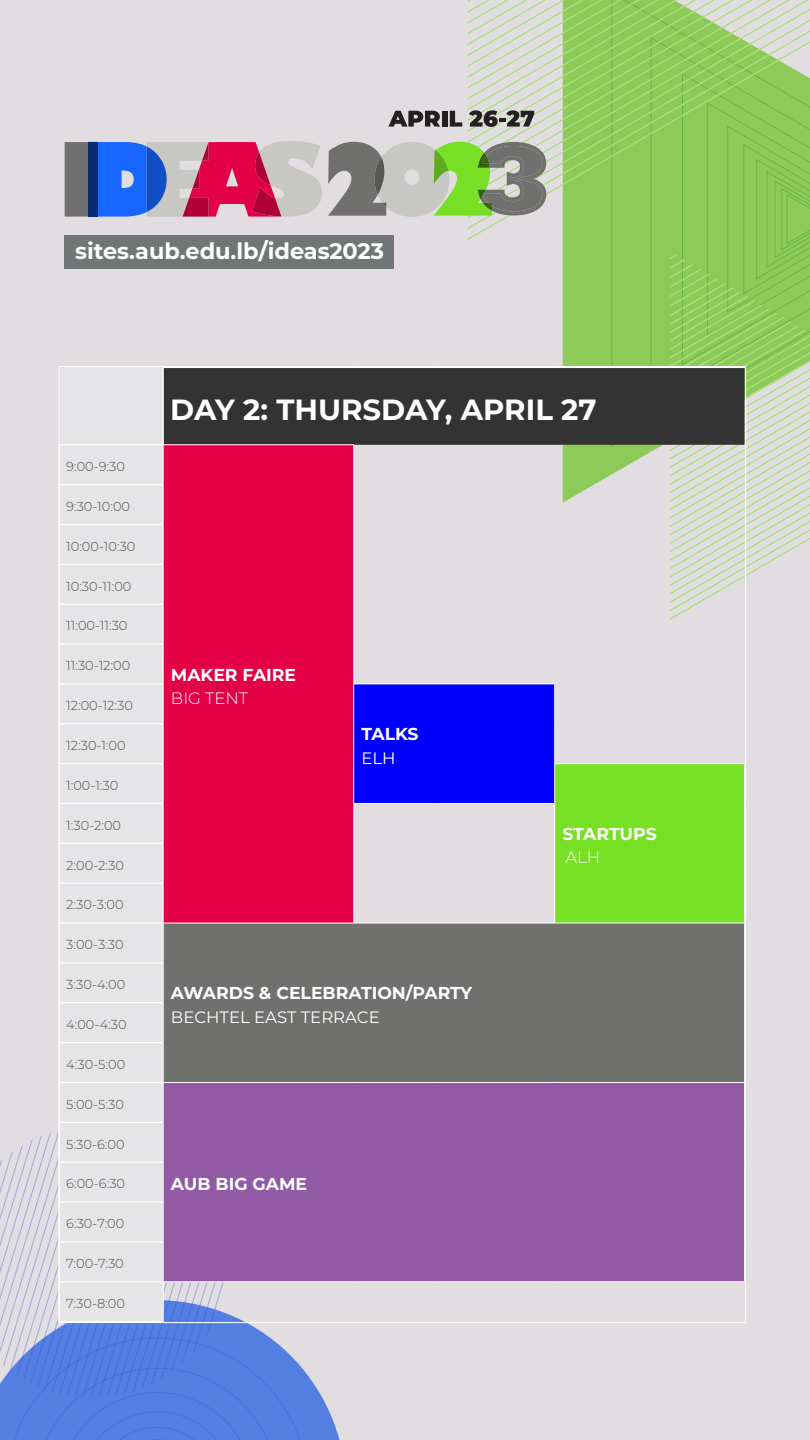
<style>
.page{position:relative;width:810px;height:1440px;background:#e2dde1}
.page>*{position:absolute;margin:0;border:0;box-sizing:border-box;transform-origin:0 0}
.t1{font:700 29.25px "Montserrat";color:#fff}
.t2{font:700 22.5px "Montserrat";color:#fff}
.SUB{font:700 17.25px "Montserrat";color:#fff}
.LOCATION{font:700 17.25px "Montserrat";letter-spacing:-.01em;color:#fff}
.TITLR{font:700 17.25px "Montserrat";color:#fff}
.SUB-2{font:16.5px "Montserrat";color:#fff}
.LOCATION-2{font:300 16.5px "Montserrat";color:#fff}
.t3{font:300 12.98px "Montserrat";color:#4d4d4d}
</style>
<div class="page">
<svg style="left:308px;top:1300px;width:38px;height:140px;background:#c2c8e1"></svg>
<svg style="left:0;top:1126px;width:308px;height:314px;background:#849fe1"></svg>
<div style="left:61px;top:368px;width:102px;height:953px;background:#e5e5e7"></div>
<svg style="left:65px;top:0;width:745px;height:622px;background:#b4bea7"></svg>
<div style="left:61px;top:445px;width:102px;height:836px;background:#e5e5e7"></div>
<div style="left:163px;top:445px;width:191px;height:478px;background:#e30047"></div>
<div style="left:354px;top:684px;width:201px;height:119px;background:#00f"></div>
<div style="left:555px;top:764px;width:190px;height:159px;background:#78e024"></div>
<div style="left:163px;top:923px;width:582px;height:159px;background:#70706e"></div>
<div style="left:163px;top:1082px;width:582px;height:200px;background:#925aa5"></div>
<hr style="left:59px;top:444px;width:104px;height:1px;background:#fff">
<hr style="left:59px;top:484px;width:104px;height:1px;background:#fff">
<hr style="left:59px;top:524px;width:104px;height:1px;background:#fff">
<hr style="left:59px;top:564px;width:104px;height:1px;background:#fff">
<hr style="left:59px;top:604px;width:104px;height:1px;background:#fff">
<hr style="left:59px;top:643px;width:104px;height:2px;background:#fff">
<hr style="left:59px;top:683px;width:104px;height:2px;background:#fff">
<hr style="left:59px;top:723px;width:104px;height:1px;background:#fff">
<hr style="left:59px;top:763px;width:104px;height:1px;background:#fff">
<hr style="left:59px;top:803px;width:104px;height:1px;background:#fff">
<hr style="left:59px;top:843px;width:104px;height:1px;background:#fff">
<hr style="left:59px;top:883px;width:104px;height:1px;background:#fff">
<hr style="left:59px;top:922px;width:104px;height:2px;background:#fff">
<hr style="left:59px;top:962px;width:104px;height:2px;background:#fff">
<hr style="left:59px;top:1002px;width:104px;height:1px;background:#fff">
<hr style="left:59px;top:1042px;width:104px;height:1px;background:#fff">
<hr style="left:59px;top:1082px;width:104px;height:1px;background:#fff">
<hr style="left:59px;top:1122px;width:104px;height:1px;background:#fff">
<hr style="left:59px;top:1162px;width:104px;height:1px;background:#fff">
<hr style="left:59px;top:1201px;width:104px;height:2px;background:#fff">
<hr style="left:59px;top:1241px;width:104px;height:2px;background:#fff">
<hr style="left:163px;top:368px;width:1px;height:76px;background:#fff">
<hr style="left:59px;top:1281px;width:104px;height:1px;background:#fff">
<hr style="left:163px;top:1282px;width:1px;height:39px;background:#fff">
<hr style="left:163px;top:444px;width:191px;height:1px;background:#fff">
<hr style="left:163px;top:445px;width:1px;height:40px;background:#fff">
<hr style="left:353px;top:445px;width:1px;height:40px;background:#fff">
<hr style="left:163px;top:485px;width:1px;height:39px;background:#fff">
<hr style="left:353px;top:485px;width:1px;height:39px;background:#fff">
<hr style="left:163px;top:524px;width:1px;height:40px;background:#fff">
<hr style="left:353px;top:524px;width:1px;height:40px;background:#fff">
<hr style="left:163px;top:564px;width:1px;height:40px;background:#fff">
<hr style="left:353px;top:564px;width:1px;height:40px;background:#fff">
<hr style="left:163px;top:604px;width:1px;height:40px;background:#fff">
<hr style="left:353px;top:604px;width:1px;height:40px;background:#fff">
<hr style="left:163px;top:644px;width:1px;height:40px;background:#fff">
<hr style="left:163px;top:684px;width:1px;height:40px;background:#fff">
<hr style="left:163px;top:724px;width:1px;height:40px;background:#fff">
<hr style="left:163px;top:764px;width:1px;height:39px;background:#fff">
<hr style="left:163px;top:803px;width:1px;height:40px;background:#fff">
<hr style="left:353px;top:804px;width:1px;height:39px;background:#fff">
<hr style="left:163px;top:843px;width:1px;height:40px;background:#fff">
<hr style="left:353px;top:843px;width:1px;height:40px;background:#fff">
<hr style="left:163px;top:883px;width:1px;height:40px;background:#fff">
<hr style="left:353px;top:883px;width:1px;height:40px;background:#fff">
<hr style="left:353px;top:644px;width:1px;height:40px;background:#fff">
<hr style="left:354px;top:684px;width:83px;height:1px;background:#fff">
<hr style="left:353px;top:684px;width:1px;height:40px;background:#fff">
<hr style="left:437px;top:684px;width:118px;height:1px;background:#fff">
<hr style="left:554px;top:684px;width:1px;height:40px;background:#fff">
<hr style="left:353px;top:724px;width:1px;height:40px;background:#fff">
<hr style="left:554px;top:724px;width:1px;height:39px;background:#fff">
<hr style="left:353px;top:764px;width:1px;height:39px;background:#fff">
<hr style="left:353px;top:803px;width:84px;height:1px;background:#fff">
<hr style="left:437px;top:803px;width:117px;height:1px;background:#fff">
<hr style="left:554px;top:763px;width:116px;height:1px;background:#fff">
<hr style="left:554px;top:764px;width:1px;height:39px;background:#fff">
<hr style="left:670px;top:763px;width:75px;height:1px;background:#fff">
<hr style="left:554px;top:803px;width:1px;height:40px;background:#fff">
<hr style="left:554px;top:843px;width:1px;height:40px;background:#fff">
<hr style="left:554px;top:883px;width:1px;height:40px;background:#fff">
<hr style="left:163px;top:923px;width:191px;height:1px;background:#fff">
<hr style="left:163px;top:923px;width:1px;height:40px;background:#fff">
<hr style="left:354px;top:923px;width:83px;height:1px;background:#fff">
<hr style="left:437px;top:923px;width:118px;height:1px;background:#fff">
<hr style="left:555px;top:923px;width:115px;height:1px;background:#fff">
<hr style="left:670px;top:923px;width:75px;height:1px;background:#fff">
<hr style="left:163px;top:963px;width:1px;height:40px;background:#fff">
<hr style="left:163px;top:1003px;width:1px;height:40px;background:#fff">
<hr style="left:163px;top:1043px;width:1px;height:39px;background:#fff">
<hr style="left:163px;top:1082px;width:191px;height:1px;background:#fff">
<hr style="left:163px;top:1083px;width:1px;height:39px;background:#fff">
<hr style="left:354px;top:1082px;width:83px;height:1px;background:#fff">
<hr style="left:437px;top:1082px;width:118px;height:1px;background:#fff">
<hr style="left:555px;top:1082px;width:115px;height:1px;background:#fff">
<hr style="left:670px;top:1082px;width:75px;height:1px;background:#fff">
<hr style="left:163px;top:1122px;width:1px;height:40px;background:#fff">
<hr style="left:163px;top:1162px;width:1px;height:40px;background:#fff">
<hr style="left:163px;top:1202px;width:1px;height:40px;background:#fff">
<hr style="left:163px;top:1242px;width:1px;height:39px;background:#fff">
<hr style="left:163px;top:1281px;width:191px;height:1px;background:#fff">
<hr style="left:354px;top:1281px;width:83px;height:1px;background:#fff">
<hr style="left:437px;top:1281px;width:118px;height:1px;background:#fff">
<hr style="left:555px;top:1281px;width:115px;height:1px;background:#fff">
<hr style="left:670px;top:1281px;width:75px;height:1px;background:#fff">
<div style="left:64px;top:235px;width:330px;height:34px;background:#717576"></div>
<p class="t2" style="left:75px;top:235px;width:311px">sites.aub.edu l b. /ideas2023</p>
<p class="t3" style="left:66px;top:458px;width:60px">9:00-9:30</p>
<p class="t3" style="left:66px;top:497px;width:65px">9:30-10:00</p>
<p class="t3" style="left:66px;top:537px;width:71px">10:00-10:30</p>
<p class="t3" style="left:66px;top:577px;width:67px">10:30-11:00</p>
<p class="t3" style="left:66px;top:617px;width:63px">11:00-11:30</p>
<p class="t3" style="left:66px;top:657px;width:66px">11:30-12:00</p>
<p class="t3" style="left:66px;top:697px;width:68px">12:00-12:30</p>
<p class="t3" style="left:66px;top:737px;width:61px">12:30-1:00</p>
<p class="t3" style="left:66px;top:776px;width:54px">1:00-1:30</p>
<p class="t3" style="left:66px;top:816px;width:56px">1:30-2:00</p>
<p class="t3" style="left:66px;top:856px;width:59px">2:00-2:30</p>
<p class="t3" style="left:66px;top:896px;width:59px">2:30-3:00</p>
<p class="t3" style="left:66px;top:936px;width:59px">3:00-3:30</p>
<p class="t3" style="left:66px;top:976px;width:61px">3:30-4:00</p>
<p class="t3" style="left:66px;top:1016px;width:62px">4:00-4:30</p>
<p class="t3" style="left:66px;top:1055px;width:60px">4:30-5:00</p>
<p class="t3" style="left:66px;top:1095px;width:59px">5:00-5:30</p>
<p class="t3" style="left:66px;top:1135px;width:60px">5:30-6:00</p>
<p class="t3" style="left:66px;top:1175px;width:60px">6:00-6:30</p>
<p class="t3" style="left:66px;top:1215px;width:60px">6:30-7:00</p>
<p class="t3" style="left:66px;top:1255px;width:59px">7:00-7:30</p>
<p class="t3" style="left:66px;top:1295px;width:60px">7:30-8:00</p>
<p class="t1" style="left:170px;top:389px;width:428px">DAY 2: THURSDAY, APRIL 27</p>
<p class="TITLR" style="left:171px;top:662px;width:127px">MAKER FAIRE</p>
<p class="LOCATION-2" style="left:171px;top:687px;width:79px">BIG TENT</p>
<p class="LOCATION" style="left:361px;top:721px;width:59px">TALKS</p>
<p class="SUB-2" style="left:361px;top:747px;width:36px">ELH</p>
<p class="SUB" style="left:171px;top:980px;width:303px">AWARDS &amp; CELEBRATION/PARTY</p>
<p class="SUB-2" style="left:171px;top:1006px;width:210px">BECHTEL EAST TERRACE</p>
<p class="SUB" style="left:171px;top:1172px;width:138px">AUB BIG GAME</p>
<p class="LOCATION" style="left:562px;top:821px;width:96px">STARTUPS</p>
<p class="LOCATION-2" style="left:565px;top:846px;width:36px">ALH</p>
</div>
